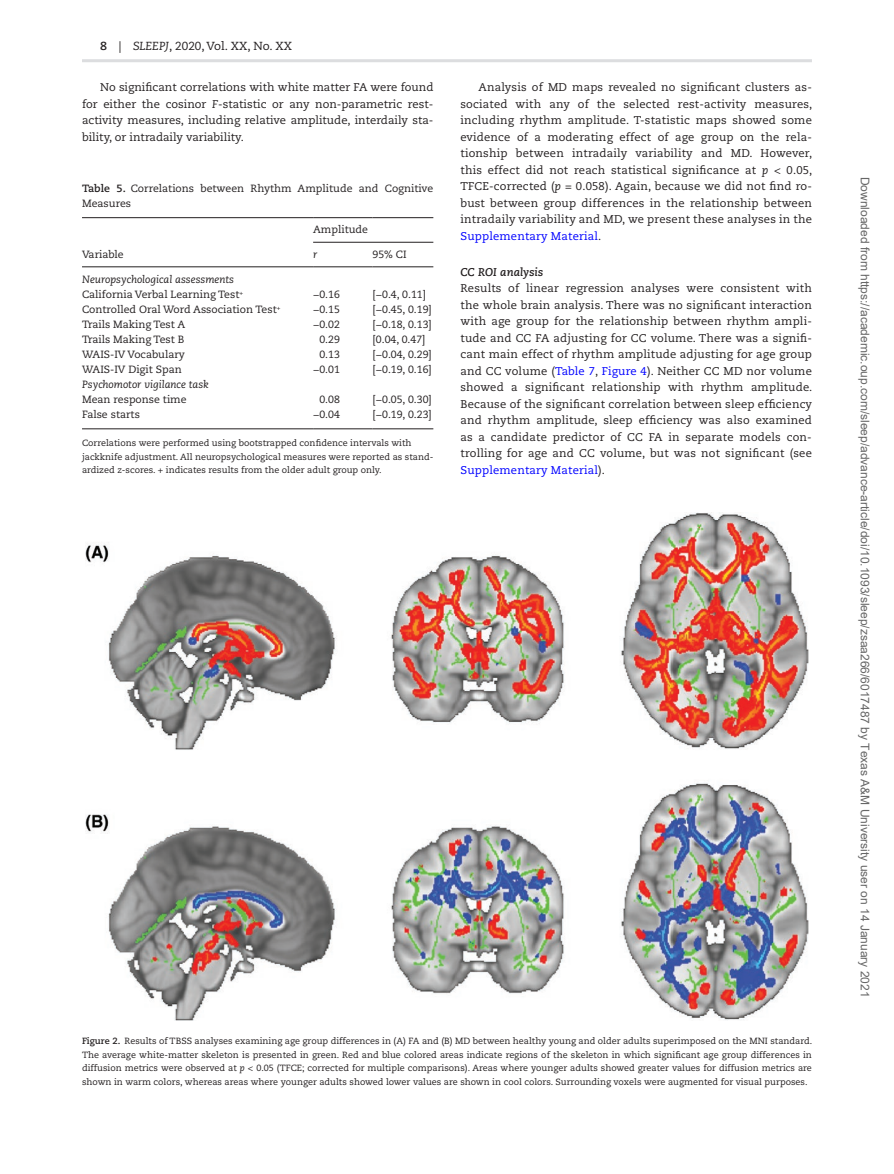
<style>
.page{position:relative;width:894px;height:1174px;background:#fff}
.page>*{position:absolute;margin:0;border:0;box-sizing:border-box;transform-origin:0 0}
.t1{font:12px "Arial";color:#666}
.t2{font:11.7px "Caecilia LT Std";color:#231f20}
.t3{font:11.25px/16.5px "Caecilia LT Std";letter-spacing:.015em;color:#231f20;text-align:justify}
.t4{font:italic 700 11.25px "Caecilia LT Std";color:#231f20}
.t5{font:10.5px/15px "Caecilia LT Std";color:#231f20}
.t6{font:italic 10.5px/15px "Caecilia LT Std";color:#231f20}
.t7{font:9px/13.5px "Caecilia LT Std";color:#231f20;text-align:justify}
.s1{font-weight:700}
.s2{font-style:italic}
.s3{color:#00f}
.s4{font-style:normal}
</style>
<div class="page">
<hr style="left:82px;top:59px;width:729px;height:3px;background:#dcdddf">
<img style="left:86px;top:513px;width:722px;height:507px">
<hr style="left:82px;top:217px;width:231px;height:1px;background:#231f20">
<hr style="left:313px;top:217px;width:59px;height:1px;background:#231f20">
<hr style="left:372px;top:217px;width:61px;height:1px;background:#231f20">
<hr style="left:313px;top:266px;width:59px;height:1px;background:#231f20">
<hr style="left:372px;top:266px;width:61px;height:1px;background:#231f20">
<hr style="left:82px;top:266px;width:231px;height:1px;background:#231f20">
<hr style="left:82px;top:428px;width:231px;height:1px;background:#231f20">
<hr style="left:313px;top:428px;width:59px;height:1px;background:#231f20">
<hr style="left:372px;top:428px;width:61px;height:1px;background:#231f20">
<hr style="left:313px;top:242px;width:120px;height:1px;background:#231f20">
<p class="t2" style="left:100px;top:39px;width:193px"><span class="s1">8</span> | <span class="s2">SLEEPJ</span>, 2020, Vol. XX, No. XX</p>
<p class="t3" style="left:82px;top:79px;width:353px;text-indent:18px">No significant correlations with white matter FA were found for either the cosinor <span class="s2">F</span>-statistic or any non-parametric rest&shy;activity measures, including relative amplitude, interdaily sta&shy;bility, or intradaily variability.</p>
<p class="t3" style="left:460px;top:79px;width:353px;text-indent:18px">Analysis of MD maps revealed no significant clusters as&shy;sociated with any of the selected rest-activity measures, including rhythm amplitude. T-statistic maps showed some evidence of a moderating effect of age group on the rela&shy;tionship between intradaily variability and MD. However, this effect did not reach statistical significance at <span class="s2">p</span> &lt; 0.05, TFCE-corrected (<span class="s2">p</span> = 0.058). Again, because we did not find ro&shy;bust between group differences in the relationship between intradaily variability and MD, we present these analyses in the <span class="s3">Supplementary Material</span>.</p>
<p class="t4" style="left:460px;top:265px;width:84px">CC ROI analysis</p>
<p class="t3" style="left:460px;top:280px;width:353px">Results of linear regression analyses were consistent with the whole brain analysis. There was no significant interaction with age group for the relationship between rhythm ampli&shy;tude and CC FA adjusting for CC volume. There was a signifi&shy;cant main effect of rhythm amplitude adjusting for age group and CC volume (<span class="s3">Table 7</span>, <span class="s3">Figure 4</span>). Neither CC MD nor volume showed a significant relationship with rhythm amplitude.<br>Because of the significant correlation between sleep efficiency and rhythm amplitude, sleep efficiency was also examined as a candidate predictor of CC FA in separate models con&shy;trolling for age and CC volume, but was not significant (see <span class="s3">Supplementary Material</span>).</p>
<p class="t5" style="left:82px;top:181px;width:352px"><span class="s1">Table 5.</span> Correlations between Rhythm Amplitude and Cognitive<br>Measures</p>
<p class="t5" style="left:313px;top:222px;width:56px">Amplitude</p>
<p class="t6" style="left:313px;top:247px;width:6px">r</p>
<p class="t5" style="left:372px;top:247px;width:36px">95% CI</p>
<p class="t5" style="left:82px;top:247px;width:43px">Variable</p>
<p class="t6" style="left:82px;top:272px;width:163px">Neuropsychological assessments<br><span class="s4">California Verbal Learning Test</span><sup>+</sup></p>
<p class="t5" style="left:313px;top:287px;width:28px">−0.16</p>
<p class="t5" style="left:372px;top:287px;width:55px">[−0.4, 0.11]</p>
<p class="t5" style="left:82px;top:302px;width:200px">Controlled Oral Word Association Test<sup>+</sup></p>
<p class="t5" style="left:313px;top:302px;width:28px">−0.15</p>
<p class="t5" style="left:372px;top:302px;width:61px">[−0.45, 0.19]</p>
<p class="t5" style="left:82px;top:317px;width:105px">Trails Making Test A</p>
<p class="t5" style="left:313px;top:317px;width:28px">−0.02</p>
<p class="t5" style="left:372px;top:317px;width:61px">[−0.18, 0.13]</p>
<p class="t5" style="left:82px;top:332px;width:104px">Trails Making Test B</p>
<p class="t5" style="left:319px;top:332px;width:22px">0.29</p>
<p class="t5" style="left:372px;top:332px;width:54px">[0.04, 0.47]</p>
<p class="t5" style="left:82px;top:347px;width:104px">WAIS-IV Vocabulary</p>
<p class="t5" style="left:319px;top:347px;width:22px">0.13</p>
<p class="t5" style="left:372px;top:347px;width:61px">[−0.04, 0.29]</p>
<p class="t5" style="left:82px;top:362px;width:101px">WAIS-IV Digit Span</p>
<p class="t5" style="left:313px;top:362px;width:28px">−0.01</p>
<p class="t5" style="left:372px;top:362px;width:61px">[−0.19, 0.16]</p>
<p class="t6" style="left:82px;top:377px;width:128px">Psychomotor vigilance task</p>
<p class="t5" style="left:82px;top:392px;width:106px">Mean response time</p>
<p class="t5" style="left:319px;top:392px;width:22px">0.08</p>
<p class="t5" style="left:372px;top:392px;width:61px">[−0.05, 0.30]</p>
<p class="t5" style="left:82px;top:407px;width:59px">False starts</p>
<p class="t5" style="left:313px;top:407px;width:28px">−0.04</p>
<p class="t5" style="left:372px;top:407px;width:61px">[−0.19, 0.23]</p>
<p class="t7" style="left:82px;top:437px;width:352px;text-align:left">Correlations were performed using bootstrapped confidence intervals with jackknife adjustment. All neuropsychological measures were reported as stand&shy;ardized <span class="s2">z</span>-scores. + indicates results from the older adult group only.</p>
<p class="t7" style="left:82px;top:1034px;width:731px"><span class="s1">Figure 2.</span> Results of TBSS analyses examining age group differences in (A) FA and (B) MD between healthy young and older adults superimposed on the MNI standard.<br>The average white-matter skeleton is presented in green. Red and blue colored areas indicate regions of the skeleton in which significant age group differences in diffusion metrics were observed at <span class="s2">p</span> &lt; 0.05 (TFCE; corrected for multiple comparisons). Areas where younger adults showed greater values for diffusion metrics are shown in warm colors, whereas areas where younger adults showed lower values are shown in cool colors. Surrounding voxels were augmented for visual purposes.</p>
<p class="t1" style="left:869px;top:177px;width:822px;rotate:90deg">Downloaded from https://academic.oup.com/sleep/advance-article/doi/10.1093/sleep/zsaa266/6017487 by Texas A&amp;M University user on 14 January 2021</p>
</div>
